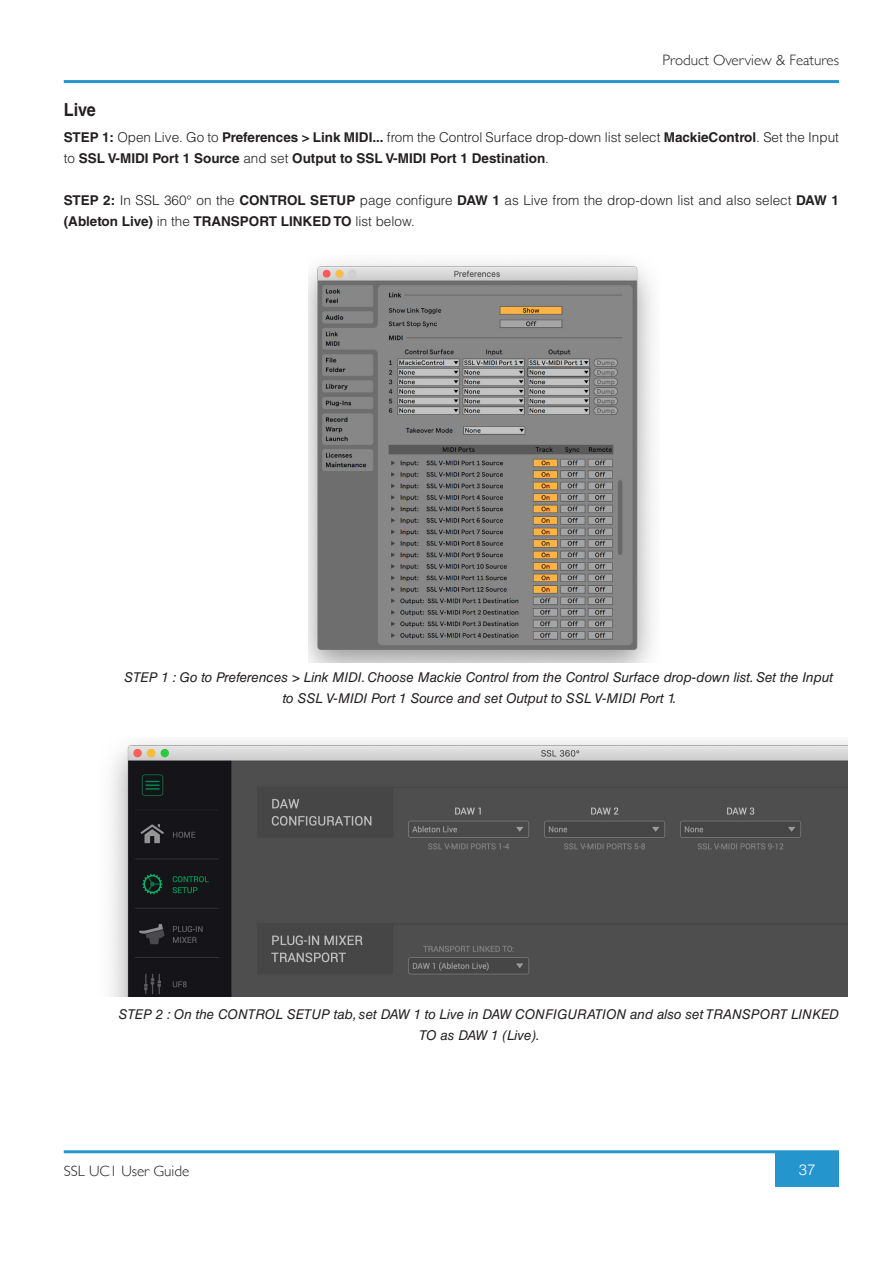
<style>
.page{position:relative;width:893px;height:1263px;background:#fff}
.page>*{position:absolute;margin:0;border:0;box-sizing:border-box;transform-origin:0 0}
.Heading_2{font:700 18px "Helvetica LT Std";color:#231f20;scale:.9 1}
.t1{font:300 15px "Gill Sans";color:#231f20}
.t2{font:300 15px "Helvetica LT Std";color:#fff}
.t3{font:italic 13.5px/21px "Helvetica LT Std";color:#231f20;text-align:center}
.t4{font:700 13.5px/21px "Helvetica LT Std";color:#231f20}
.t5{font:300 13.5px/21px "Helvetica LT Std";color:#231f20}
.s1{font-weight:300}
.s2{font-weight:700}
</style>
<div class="page">
<hr style="left:64px;top:80px;width:775px;height:3px;background:#2595ce">
<div style="left:775px;top:1152px;width:64px;height:34px;background:#2595ce"></div>
<hr style="left:64px;top:1150px;width:775px;height:3px;background:#2595ce">
<img style="left:111px;top:741px;width:736px;height:256px">
<img style="left:308px;top:262px;width:345px;height:401px">
<p class="t1" style="left:662px;top:48px;width:178px">Product Overview &amp; Features</p>
<p class="Heading_2" style="left:64px;top:99px;width:37px">Live</p>
<p class="t4" style="left:64px;top:126px;width:777px">STEP 1: <span class="s1">Open Live. Go to</span> Preferences &gt; Link MIDI... <span class="s1">from the Control Surface drop-down list select</span> MackieControl<span class="s1">. Set the Input to</span> SSL V-MIDI Port 1 Source <span class="s1">and set</span> Output to SSL V-MIDI Port 1 Destination<span class="s1">.</span></p>
<p class="t5" style="left:64px;top:189px;width:777px"><span class="s2">STEP 2:</span> In SSL 360° on the <span class="s2">CONTROL SETUP</span> page configure <span class="s2">DAW 1</span> as Live from the drop-down list and also select <span class="s2">DAW 1 (Ableton Live)</span> in the <span class="s2">TRANSPORT LINKED TO</span> list below.</p>
<p class="t3" style="left:124px;top:667px;width:710px">STEP 1 : Go to Preferences &gt; Link MIDI. Choose Mackie Control from the Control Surface drop-down list. Set the Input to SSL V-MIDI Port 1 Source and set Output to SSL V-MIDI Port 1.</p>
<p class="t3" style="left:119px;top:1003px;width:722px">STEP 2 : On the CONTROL SETUP tab, set DAW 1 to Live in DAW CONFIGURATION and also set TRANSPORT LINKED<br>TO as DAW 1 (Live).</p>
<p class="t1" style="left:64px;top:1159px;width:127px">SSL UC1 User Guide</p>
<p class="t2" style="left:799px;top:1160px;width:18px">37</p>
</div>
